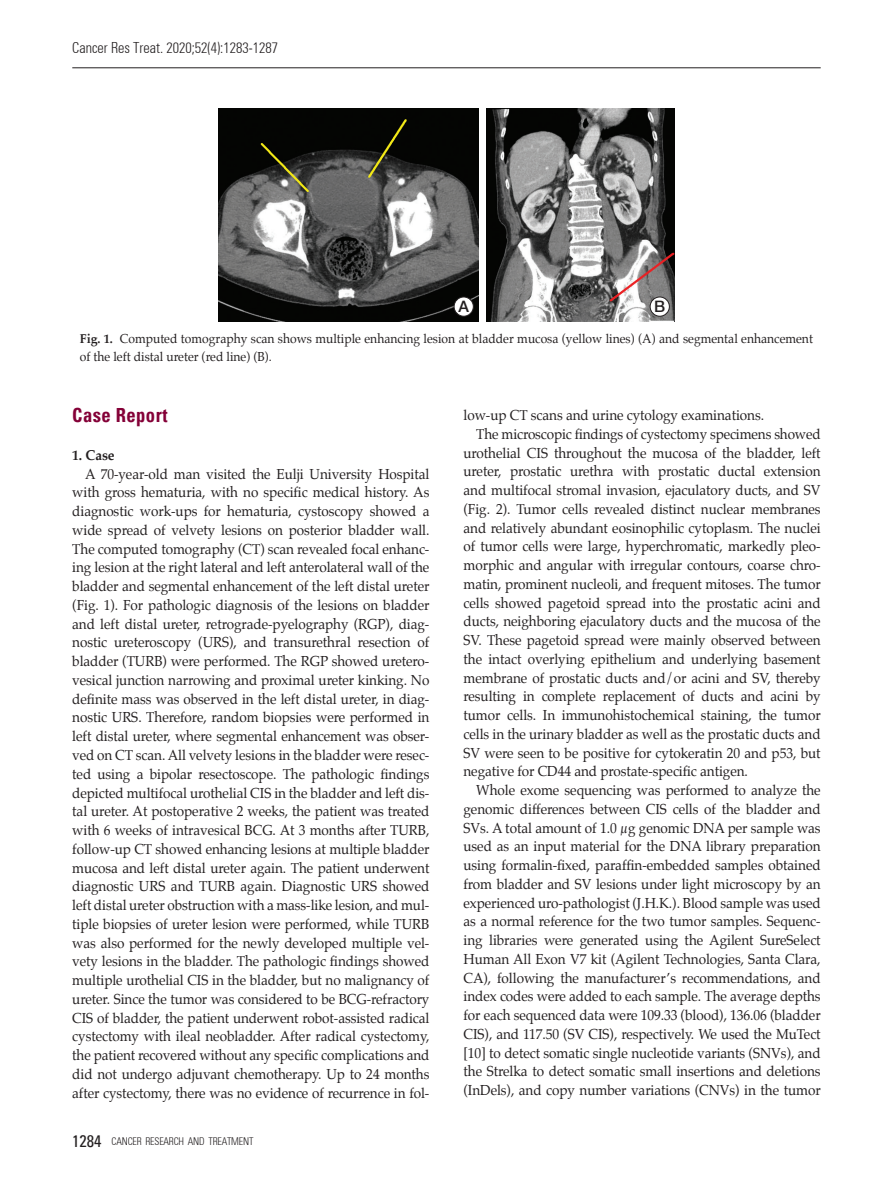
<style>
.page{position:relative;width:893px;height:1191px;background:#fff}
.page>*{position:absolute;margin:0;border:0;box-sizing:border-box;transform-origin:0 0}
.t1{font:700 condensed 19.5px "Univers";letter-spacing:.025em;color:#840037;scale:.95 1}
.t2{font:500 15.75px "Helvetica Neue";color:#231f20}
.t3{font:300 condensed 15px "Univers";color:#231f20;scale:.95 1}
.t4{font:14.25px/18.8px "Palatino";letter-spacing:-.005em;color:#231f20;text-align:justify;scale:.95 1}
.t5{font:700 14.25px "Palatino";color:#231f20;scale:.95 1}
.t6{font:12.75px/17.2px "Palatino";color:#231f20;scale:.95 1}
.t7{font:300 condensed 10.5px "Univers";letter-spacing:-.02em;color:#231f20;scale:.95 1}
.s1{font-weight:700}
.s2{font-weight:400;font-size:16.5px}
</style>
<div class="page">
<hr style="left:72px;top:67px;width:749px;height:1px;background:#231f20">
<img style="left:487px;top:108px;width:187px;height:213px">
<img style="left:219px;top:108px;width:259px;height:213px">
<div style="left:454px;top:297px;width:19px;height:19px;background:#fff;border-radius:50%"></div>
<div style="left:454px;top:297px;width:20px;height:19px;border:1px solid #231f20;border-radius:50%"></div>
<div style="left:650px;top:297px;width:19px;height:19px;background:#fff;border-radius:50%"></div>
<div style="left:650px;top:297px;width:20px;height:19px;border:1px solid #231f20;border-radius:50%"></div>
<p class="t3" style="left:72px;top:39px;width:218px">Cancer Res Treat. 2020;52(4):1283-1287</p>
<p class="t2" style="left:458px;top:297px;width:12px">A</p>
<p class="t2" style="left:654px;top:297px;width:13px">B</p>
<p class="t6" style="left:80px;top:330px;width:773px"><span class="s1">Fig. 1.</span> Computed tomography scan shows multiple enhancing lesion at bladder mucosa (yellow lines) (A) and segmental enhancement of the left distal ureter (red line) (B).</p>
<p class="t1" style="left:72px;top:403px;width:102px">Case Report</p>
<p class="t5" style="left:72px;top:443px;width:46px">1. Case</p>
<p class="t4" style="left:72px;top:464px;width:378px;text-indent:13px">A 70-year-old man visited the Eulji University Hospital with gross hematuria, with no specific medical history. As diagnostic work-ups for hematuria, cystoscopy showed a wide spread of velvety lesions on posterior bladder wall.<br>The computed tomography (CT) scan revealed focal enhanc&shy;ing lesion at the right lateral and left anterolateral wall of the bladder and segmental enhancement of the left distal ureter (Fig. 1). For pathologic diagnosis of the lesions on bladder and left distal ureter, retrograde-pyelography (RGP), diag&shy;nostic ureteroscopy (URS), and transurethral resection of bladder (TURB) were performed. The RGP showed uretero&shy;vesical junction narrowing and proximal ureter kinking. No definite mass was observed in the left distal ureter, in diag&shy;nostic URS. Therefore, random biopsies were performed in left distal ureter, where segmental enhancement was obser&shy;ved on CT scan. All velvety lesions in the bladder were resec&shy;ted using a bipolar resectoscope. The pathologic findings depicted multifocal urothelial CIS in the bladder and left dis&shy;tal ureter. At postoperative 2 weeks, the patient was treated with 6 weeks of intravesical BCG. At 3 months after TURB, follow-up CT showed enhancing lesions at multiple bladder mucosa and left distal ureter again. The patient underwent diagnostic URS and TURB again. Diagnostic URS showed left distal ureter obstruction with a mass-like lesion, and mul&shy;tiple biopsies of ureter lesion were performed, while TURB was also performed for the newly developed multiple vel&shy;vety lesions in the bladder. The pathologic findings showed multiple urothelial CIS in the bladder, but no malignancy of ureter. Since the tumor was considered to be BCG-refractory CIS of bladder, the patient underwent robot-assisted radical cystectomy with ileal neobladder. After radical cystectomy, the patient recovered without any specific complications and did not undergo adjuvant chemotherapy. Up to 24 months after cystectomy, there was no evidence of recurrence in fol-</p>
<p class="t7" style="left:72px;top:1134px;width:192px"><span class="s2">1284</span> CANCER RESEARCH AND TREATMENT</p>
<p class="t4" style="left:463px;top:406px;width:318px">low-up CT scans and urine cytology examinations.</p>
<p class="t4" style="left:463px;top:424px;width:377px;text-indent:13px">The microscopic findings of cystectomy specimens showed urothelial CIS throughout the mucosa of the bladder, left ureter, prostatic urethra with prostatic ductal extension and multifocal stromal invasion, ejaculatory ducts, and SV (Fig. 2). Tumor cells revealed distinct nuclear membranes and relatively abundant eosinophilic cytoplasm. The nuclei of tumor cells were large, hyperchromatic, markedly pleo&shy;morphic and angular with irregular contours, coarse chro&shy;matin, prominent nucleoli, and frequent mitoses. The tumor cells showed pagetoid spread into the prostatic acini and ducts, neighboring ejaculatory ducts and the mucosa of the SV. These pagetoid spread were mainly observed between the intact overlying epithelium and underlying basement membrane of prostatic ducts and/or acini and SV, thereby resulting in complete replacement of ducts and acini by tumor cells. In immunohistochemical staining, the tumor cells in the urinary bladder as well as the prostatic ducts and SV were seen to be positive for cytokeratin 20 and p53, but negative for CD44 and prostate-specific antigen.</p>
<p class="t4" style="left:463px;top:781px;width:378px;text-indent:13px">Whole exome sequencing was performed to analyze the genomic differences between CIS cells of the bladder and SVs. A total amount of 1.0 μg genomic DNA per sample was used as an input material for the DNA library preparation using formalin-fixed, paraffin-embedded samples obtained from bladder and SV lesions under light microscopy by an experienced uro-pathologist (J.H.K.). Blood sample was used as a normal reference for the two tumor samples. Sequenc&shy;ing libraries were generated using the Agilent SureSelect Human All Exon V7 kit (Agilent Technologies, Santa Clara, CA), following the manufacturer’s recommendations, and index codes were added to each sample. The average depths for each sequenced data were 109.33 (blood), 136.06 (bladder CIS), and 117.50 (SV CIS), respectively. We used the MuTect [10] to detect somatic single nucleotide variants (SNVs), and the Strelka to detect somatic small insertions and deletions (InDels), and copy number variations (CNVs) in the tumor</p>
</div>
